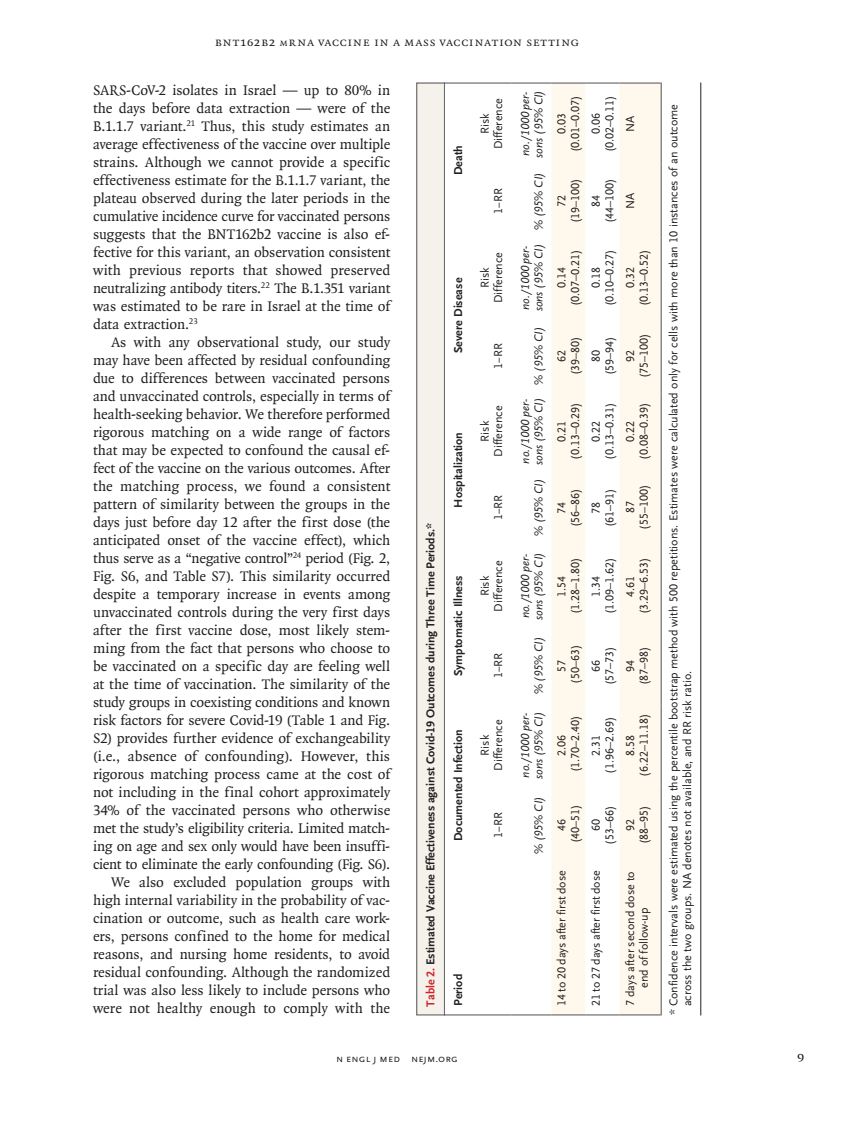
<style>
.page{position:relative;width:851px;height:1134px;background:#fff}
.page>*{position:absolute;margin:0;border:0;box-sizing:border-box;transform-origin:0 0}
.t1{font:15px/18px "OTNEJM Quadraat";letter-spacing:-.005em;color:#231f20;text-align:justify}
.t2{font:14.25px "OTNEJM Quadraat Cap";color:#231f20}
.t3{font:12.75px "OTNEJM Quadraat Small Cap";letter-spacing:.04em;color:#231f20}
.t4{font:12px/13.5px "OTNEJM Scala Sans LF";color:#231f20;text-align:center}
.t5{font:700 12px "OTNEJM Scala Sans LF";color:#231f20}
.t6{font:italic 12px/13.5px "OTNEJM Scala Sans LF";color:#231f20}
.t7{font:10.8px "OTNEJM Scala Sans LF Cap";letter-spacing:.01em;color:#231f20}
.s1{font-size:10.5px}
.s2{color:#d1232a}
</style>
<div class="page">
<div style="left:417px;top:82px;width:28px;height:934px;background:#f5f1eb"></div>
<div style="left:416px;top:82px;width:29px;height:934px;border:1px solid #636366"></div>
<hr style="left:444px;top:82px;width:1px;height:934px;background:#636366">
<svg style="left:552px;top:84px;width:108px;height:930px;fill:#fef9ec"></svg>
<hr style="left:444px;top:1014px;width:27px;height:2px;background:#636366">
<hr style="left:444px;top:82px;width:27px;height:2px;background:#636366">
<hr style="left:471px;top:1014px;width:40px;height:2px;background:#636366">
<hr style="left:471px;top:82px;width:40px;height:2px;background:#636366">
<hr style="left:511px;top:1014px;width:40px;height:2px;background:#636366">
<hr style="left:511px;top:82px;width:40px;height:2px;background:#636366">
<hr style="left:551px;top:1014px;width:34px;height:2px;background:#636366">
<hr style="left:551px;top:82px;width:34px;height:2px;background:#636366">
<hr style="left:585px;top:1014px;width:34px;height:2px;background:#636366">
<hr style="left:585px;top:82px;width:34px;height:2px;background:#636366">
<hr style="left:619px;top:1014px;width:41px;height:2px;background:#636366">
<hr style="left:619px;top:82px;width:41px;height:2px;background:#636366">
<hr style="left:660px;top:865px;width:1px;height:151px;background:#636366">
<hr style="left:660px;top:785px;width:1px;height:80px;background:#636366">
<hr style="left:660px;top:705px;width:1px;height:80px;background:#636366">
<hr style="left:660px;top:626px;width:1px;height:79px;background:#636366">
<hr style="left:660px;top:546px;width:1px;height:80px;background:#636366">
<hr style="left:660px;top:469px;width:1px;height:77px;background:#636366">
<hr style="left:660px;top:394px;width:1px;height:75px;background:#636366">
<hr style="left:660px;top:318px;width:1px;height:76px;background:#636366">
<hr style="left:660px;top:237px;width:1px;height:81px;background:#636366">
<hr style="left:660px;top:165px;width:1px;height:72px;background:#636366">
<hr style="left:660px;top:83px;width:1px;height:82px;background:#636366">
<hr style="left:700px;top:82px;width:1px;height:934px;background:#231f20">
<p class="t3" style="left:215px;top:35px;width:365px">BNT162b2 <span class="s1">m</span>RNA Vaccine in a Mass Vaccination Setting</p>
<p class="t1" style="left:93px;top:81px;width:299px">SARS-CoV-2 isolates in Israel — up to 80% in the days before data extraction — were of the B.1.1.7 variant.<sup>21</sup> Thus, this study estimates an average effectiveness of the vaccine over multiple strains. Although we cannot provide a specific effectiveness estimate for the B.1.1.7 variant, the plateau observed during the later periods in the cumulative incidence curve for vaccinated persons suggests that the BNT162b2 vaccine is also ef&shy;fective for this variant, an observation consistent with previous reports that showed preserved neutralizing antibody titers.<sup>22</sup> The B.1.351 variant was estimated to be rare in Israel at the time of data extraction.<sup>23</sup></p>
<p class="t1" style="left:93px;top:333px;width:299px;text-align:right">As with any observational study, our study may have been affected by residual confounding due to differences between vaccinated persons and unvaccinated controls, especially in terms of health-seeking behavior. We therefore performed rigorous matching on a wide range of factors that may be expected to confound the causal ef&shy;fect of the vaccine on the various outcomes. After the matching process, we found a consistent pattern of similarity between the groups in the days just before day 12 after the first dose (the anticipated onset of the vaccine effect), which thus serve as a “negative control”<sup>24</sup> period (Fig. 2, Fig. S6, and Table S7). This similarity occurred despite a temporary increase in events among unvaccinated controls during the very first days after the first vaccine dose, most likely stem&shy;ming from the fact that persons who choose to be vaccinated on a specific day are feeling well at the time of vaccination. The similarity of the study groups in coexisting conditions and known risk factors for severe Covid-19 (Table 1 and Fig.<br>S2) provides further evidence of exchangeability (i.e., absence of confounding). However, this rigorous matching process came at the cost of not including in the final cohort approximately 34% of the vaccinated persons who otherwise met the study’s eligibility criteria. Limited match&shy;ing on age and sex only would have been insuffi&shy;cient to eliminate the early confounding (Fig. S6).<br>We also excluded population groups with high internal variability in the probability of vac&shy;cination or outcome, such as health care work&shy;ers, persons confined to the home for medical reasons, and nursing home residents, to avoid residual confounding. Although the randomized trial was also less likely to include persons who were not healthy enough to comply with the</p>
<p class="t6" style="left:518px;top:158px;width:69px;rotate:-90deg">no./1000 per&shy;sons (95% CI)</p>
<p class="t4" style="left:555px;top:152px;width:58px;rotate:-90deg">0.03 (0.01–0.07)</p>
<p class="t4" style="left:478px;top:149px;width:53px;rotate:-90deg">Risk<br>Difference</p>
<p class="t5" style="left:451px;top:175px;width:32px;rotate:-90deg">Death</p>
<p class="t6" style="left:518px;top:311px;width:141px;rotate:-90deg">no./1000 per-<br>sons (95% CI) % (95% CI)</p>
<p class="t4" style="left:555px;top:223px;width:46px;rotate:-90deg">72 (19–100)</p>
<p class="t4" style="left:492px;top:214px;width:27px;rotate:-90deg">1−RR</p>
<p class="t4" style="left:555px;top:306px;width:58px;rotate:-90deg">0.14 (0.07–0.21)</p>
<p class="t4" style="left:478px;top:303px;width:53px;rotate:-90deg">Risk<br>Difference</p>
<p class="t5" style="left:451px;top:353px;width:77px;rotate:-90deg">Severe Disease</p>
<p class="t6" style="left:518px;top:465px;width:140px;rotate:-90deg">no./1000 per-<br>sons (95% CI) % (95% CI)</p>
<p class="t4" style="left:555px;top:375px;width:40px;rotate:-90deg">62 (39–80)</p>
<p class="t4" style="left:492px;top:369px;width:27px;rotate:-90deg">1−RR</p>
<p class="t4" style="left:555px;top:460px;width:58px;rotate:-90deg">0.21 (0.13–0.29)</p>
<p class="t4" style="left:478px;top:457px;width:53px;rotate:-90deg">Risk<br>Difference</p>
<p class="t5" style="left:451px;top:508px;width:77px;rotate:-90deg">Hospitalization</p>
<p class="t6" style="left:532px;top:536px;width:60px;rotate:-90deg">% (95% CI)</p>
<p class="t4" style="left:555px;top:527px;width:40px;rotate:-90deg">74 (56–86)</p>
<p class="t4" style="left:492px;top:520px;width:27px;rotate:-90deg">1−RR</p>
<p class="t5" style="left:424px;top:1006px;width:485px;rotate:-90deg"><span class="s2">Table 2.</span> Estimated Vaccine Effectiveness against Covid-19 Outcomes during Three Time Periods.*</p>
<p class="t6" style="left:518px;top:620px;width:69px;rotate:-90deg">no./1000 per&shy;sons (95% CI)</p>
<p class="t4" style="left:555px;top:614px;width:58px;rotate:-90deg">1.54 (1.28–1.80)</p>
<p class="t4" style="left:478px;top:612px;width:53px;rotate:-90deg">Risk<br>Difference</p>
<p class="t5" style="left:451px;top:676px;width:103px;rotate:-90deg">Symptomatic Illness</p>
<p class="t6" style="left:532px;top:694px;width:60px;rotate:-90deg">% (95% CI)</p>
<p class="t4" style="left:555px;top:684px;width:40px;rotate:-90deg">57 (50–63)</p>
<p class="t4" style="left:492px;top:678px;width:27px;rotate:-90deg">1−RR</p>
<p class="t6" style="left:518px;top:779px;width:69px;rotate:-90deg">no./1000 per&shy;sons (95% CI)</p>
<p class="t4" style="left:555px;top:772px;width:58px;rotate:-90deg">2.06 (1.70–2.40)</p>
<p class="t4" style="left:478px;top:771px;width:53px;rotate:-90deg">Risk<br>Difference</p>
<p class="t5" style="left:451px;top:841px;width:113px;rotate:-90deg">Documented Infection</p>
<p class="t6" style="left:532px;top:854px;width:60px;rotate:-90deg">% (95% CI)</p>
<p class="t4" style="left:555px;top:843px;width:40px;rotate:-90deg">46 (40–51)</p>
<p class="t4" style="left:492px;top:838px;width:27px;rotate:-90deg">1−RR</p>
<p class="t4" style="left:555px;top:1006px;width:137px;rotate:-90deg">14 to 20 days after first dose</p>
<p class="t5" style="left:451px;top:1006px;width:33px;rotate:-90deg">Period</p>
<p class="t4" style="left:589px;top:152px;width:58px;rotate:-90deg">0.06 (0.02–0.11)</p>
<p class="t4" style="left:589px;top:223px;width:46px;rotate:-90deg">84 (44–100)</p>
<p class="t4" style="left:589px;top:306px;width:58px;rotate:-90deg">0.18 (0.10–0.27)</p>
<p class="t4" style="left:589px;top:375px;width:40px;rotate:-90deg">80 (59–94)</p>
<p class="t4" style="left:589px;top:460px;width:58px;rotate:-90deg">0.22 (0.13–0.31)</p>
<p class="t4" style="left:589px;top:527px;width:40px;rotate:-90deg">78 (61–91)</p>
<p class="t4" style="left:589px;top:614px;width:58px;rotate:-90deg">1.34 (1.09–1.62)</p>
<p class="t4" style="left:589px;top:685px;width:40px;rotate:-90deg">66 (57–73)</p>
<p class="t4" style="left:589px;top:774px;width:58px;rotate:-90deg">2.31 (1.96–2.69)</p>
<p class="t4" style="left:589px;top:845px;width:40px;rotate:-90deg">60 (53–66)</p>
<p class="t4" style="left:589px;top:1006px;width:137px;rotate:-90deg">21 to 27 days after first dose</p>
<p class="t4" style="left:623px;top:132px;width:18px;rotate:-90deg">NA</p>
<p class="t4" style="left:667px;top:1006px;width:904px;text-align:left;text-indent:-9px;rotate:-90deg">* Confidence intervals were estimated using the percentile bootstrap method with 500 repetitions. Estimates were calculated only for cells with more than 10 instances of an outcome across the two groups. NA denotes not available, and RR risk ratio.</p>
<p class="t4" style="left:623px;top:209px;width:18px;rotate:-90deg">NA</p>
<p class="t4" style="left:623px;top:306px;width:58px;rotate:-90deg">0.32 (0.13–0.52)</p>
<p class="t4" style="left:623px;top:378px;width:46px;rotate:-90deg">92 (75–100)</p>
<p class="t4" style="left:623px;top:460px;width:58px;rotate:-90deg">0.22 (0.08–0.39)</p>
<p class="t4" style="left:623px;top:530px;width:46px;rotate:-90deg">87 (55–100)</p>
<p class="t4" style="left:623px;top:614px;width:58px;rotate:-90deg">4.61 (3.29–6.53)</p>
<p class="t4" style="left:623px;top:685px;width:40px;rotate:-90deg">94 (87–98)</p>
<p class="t4" style="left:623px;top:777px;width:64px;rotate:-90deg">8.58 (6.22–11.18)</p>
<p class="t4" style="left:623px;top:844px;width:40px;rotate:-90deg">92 (88–95)</p>
<p class="t4" style="left:623px;top:988px;width:118px;text-align:left;text-indent:-18px;rotate:-90deg">7 days after second dose to end of follow-up</p>
<p class="t7" style="left:336px;top:1053px;width:123px">n engl j med nejm.org</p>
<p class="t2" style="left:797px;top:1048px;width:9px">9</p>
</div>
